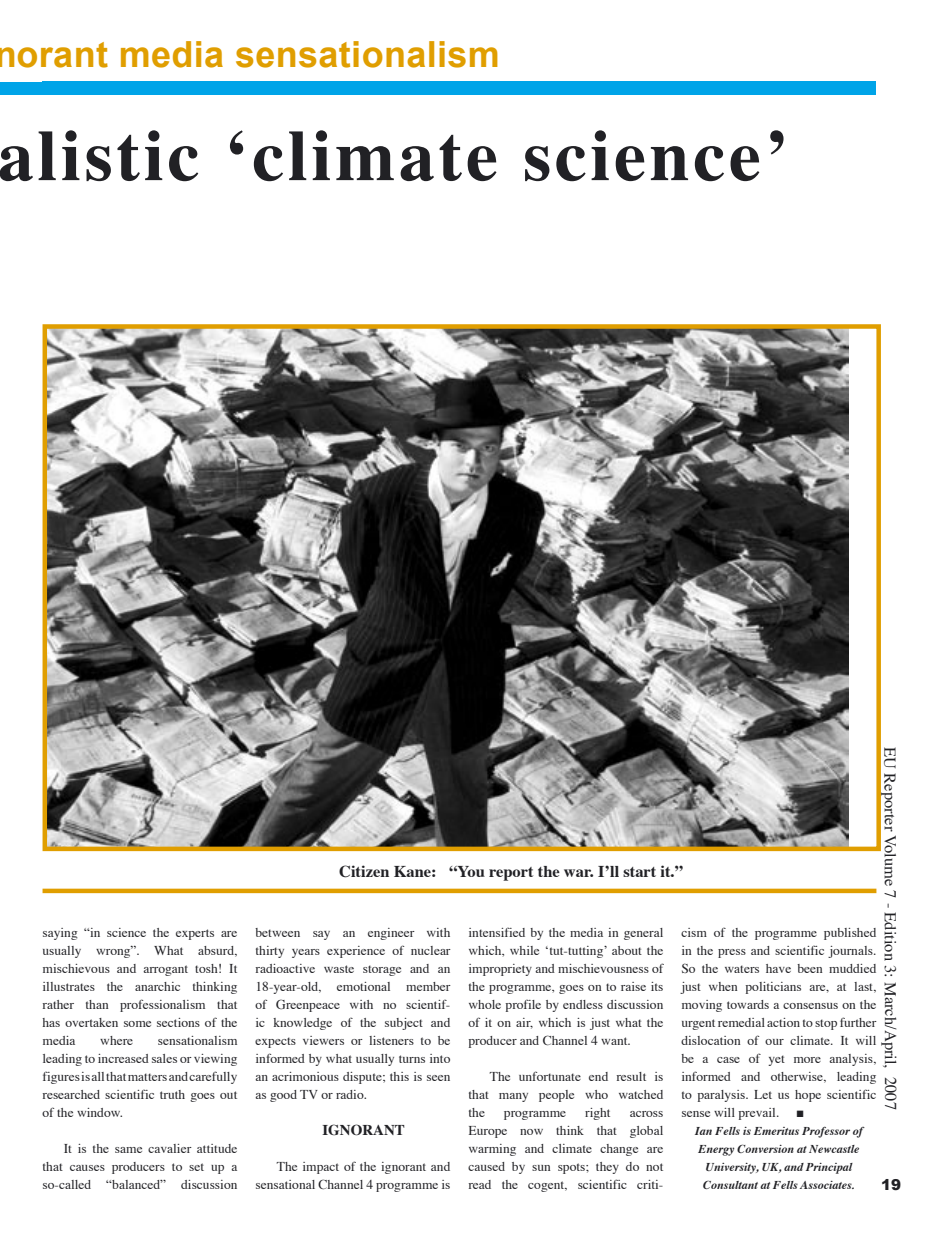
<style>
.page{position:relative;width:936px;height:1234px;background:#fff}
.page>*{position:absolute;margin:0;border:0;box-sizing:border-box;transform-origin:0 0}
.t1{font:700 72px "Times";letter-spacing:.05em;color:#212125}
.t2{font:700 36px "Arial";letter-spacing:.01em;color:#e09e00}
.t3{font:16.5px "Times";letter-spacing:-.005em;color:#212125}
.t4{font:700 16.5px "Times";color:#212125}
.t5{font:700 15px "Times";color:#212125}
.t6{font:900 15px "Arial";color:#212125}
.t7{font:13.5px/18px "Times";color:#212125;text-align:justify}
.t8{font:italic 700 12px/18px "Times";color:#212125;text-align:center}
.s1{font-family:"Arial";font-weight:900}
</style>
<div class="page">
<div style="left:43px;top:81px;width:833px;height:14px;background:#00a4e8"></div>
<img style="left:48px;top:329px;width:800px;height:517px">
<div style="left:43px;top:324px;width:837px;height:527px;border:4px solid #e09e00"></div>
<div style="left:0;top:82px;width:43px;height:13px;background:#00a4e8"></div>
<svg style="left:43px;top:888px;width:833px;height:4px;background:#e5ad2a"></svg>
<h2 class="t2" style="left:-6px;top:31px;width:507px">norant media sensationalism</h2>
<h1 class="t1" style="left:-2px;top:87px;width:792px">alistic ‘climate science’</h1>
<p class="t7" style="left:43px;top:921px;width:196px">saying “in science the experts are usually wrong”. What absurd, mischievous and arrogant tosh! It illustrates the anarchic thinking rather than professionalism that has overtaken some sections of the media</p>
<p class="t7" style="left:43px;top:1029px;width:196px;text-indent:115px">sensationalism leading to increased sales or viewing figures is all that matters and carefully researched scientific truth goes out of the window.</p>
<p class="t7" style="left:43px;top:1137px;width:196px;text-indent:21px">It is the same cavalier attitude that causes producers to set up a so-called “balanced” discussion</p>
<p class="t7" style="left:100px;top:1029px;width:34px">where</p>
<p class="t3" style="left:905px;top:747px;width:364px;rotate:90deg">EU Reporter Volume 7 - Edition 3: March/April, 2007</p>
<p class="t4" style="left:339px;top:855px;width:345px">Citizen Kane: “You report the war. I’ll start it.”</p>
<p class="t7" style="left:468px;top:921px;width:196px">intensified by the media in general which, while ‘tut-tutting’ about the impropriety and mischievousness of the programme, goes on to raise its whole profile by endless discussion of it on air, which is just what the producer and Channel 4 want.</p>
<p class="t7" style="left:468px;top:1065px;width:196px;text-indent:21px">The unfortunate end result is that many people who watched the</p>
<p class="t7" style="left:681px;top:921px;width:196px">cism of the programme published in the press and scientific journals.<br>So the waters have been muddied just when politicians are, at last, moving towards a consensus on the urgent remedial action to stop further dislocation of our climate. It will be a case of yet more analysis, informed and otherwise, leading to paralysis. Let us hope scientific sense will prevail. <span class="s1">■</span></p>
<p class="t8" style="left:695px;top:1120px;width:169px">Ian Fells is Emeritus Professor of<br>Energy Conversion at Newcastle<br>University, UK, and Principal<br>Consultant at Fells Associates.</p>
<p class="t7" style="left:255px;top:921px;width:196px">between say an engineer with thirty years experience of nuclear radioactive waste storage and an 18-year-old, emotional member of Greenpeace with no scientif&shy;ic knowledge of the subject and expects viewers or listeners to be informed by what usually turns into an acrimonious dispute; this is seen as good TV or radio.</p>
<p class="t5" style="left:322px;top:1115px;width:84px">IGNORANT</p>
<p class="t7" style="left:255px;top:1155px;width:196px;text-align:right">The impact of the ignorant and sensational Channel 4 programme is</p>
<p class="t7" style="left:504px;top:1101px;width:64px">programme</p>
<p class="t7" style="left:585px;top:1101px;width:27px">right</p>
<p class="t7" style="left:468px;top:1101px;width:196px;text-indent:161px">across Europe now think that global warming and climate change are caused by sun spots; they do not read the cogent, scientific criti-</p>
<p class="t6" style="left:881px;top:1173px;width:22px">19</p>
</div>
